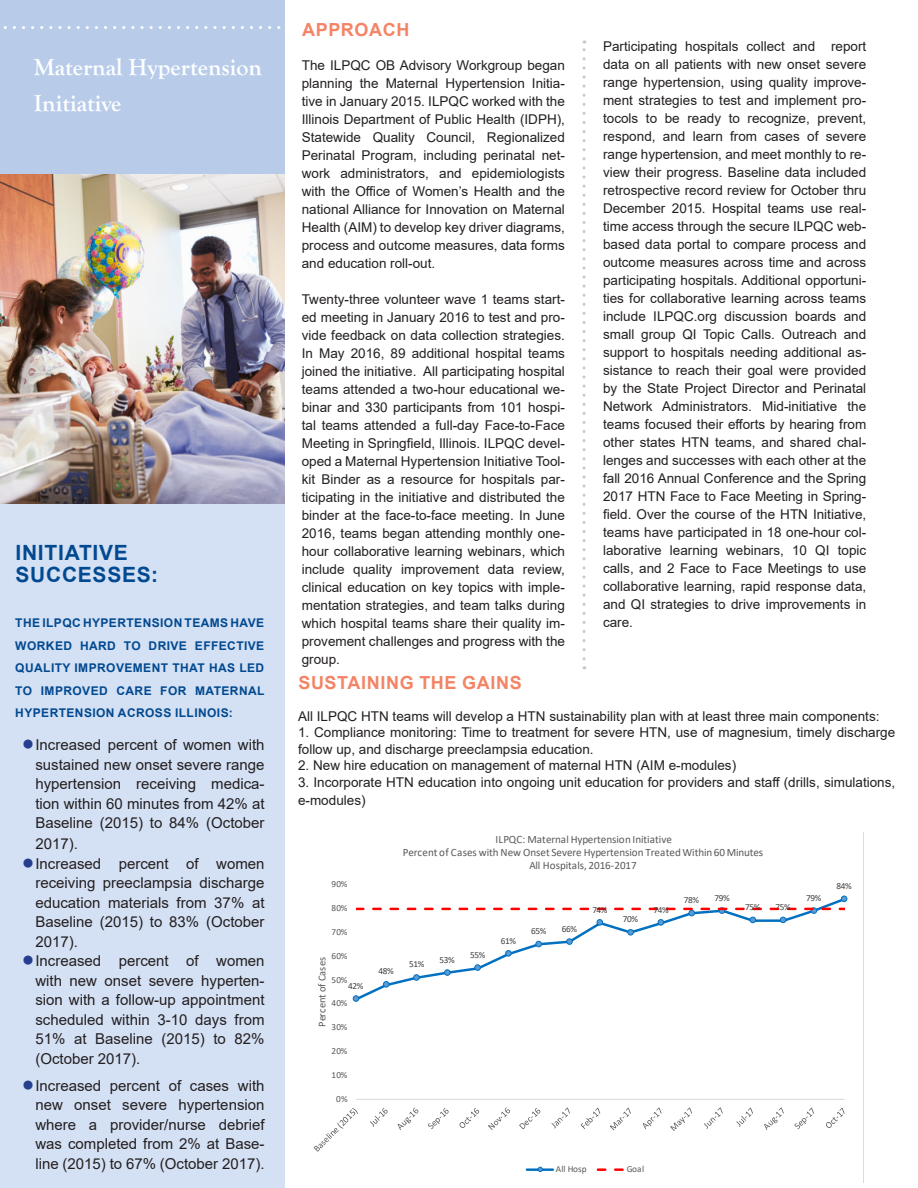
<style>
.page{position:relative;width:918px;height:1188px;background:#fff}
.page>*{position:absolute;margin:0;border:0;box-sizing:border-box;transform-origin:0 0}
.t1{font:700 24px/36px "Goudy Old Style T";color:#fff}
.t2{font:700 21px "Arial";letter-spacing:.035em;color:#014990}
.t3{font:700 18px "Arial";letter-spacing:.035em;color:#f48465}
.t4{font:15px/19.5px "Arial";color:#231f20;text-align:justify}
.t5{font:13.5px/18px "Arial";color:#231f20;text-align:justify}
.t6{font:700 12px/22.5px "Arial";letter-spacing:.035em;color:#014990;text-align:justify}
.t7{font:11.1px/13px "Calibri";letter-spacing:-.005em;color:#595959;text-align:center}
.t8{font:10.5px "Calibri";letter-spacing:-.005em;color:#595959}
.t9{font:9.3px "Calibri";letter-spacing:-.04em;color:#404040}
.t10{font:9.3px "Calibri";letter-spacing:.025em;color:#595959}
.s1{font-weight:700;font-size:21px;color:#253f8e}
</style>
<div class="page">
<div style="left:0;top:174px;width:284px;height:1014px;background:#d4e0f3"></div>
<div style="left:0;top:0;width:284px;height:174px;background:#b8ccea"></div>
<img style="left:0;top:174px;width:284px;height:330px">
<svg style="left:3px;top:26px;width:282px;height:3px"></svg>
<svg style="left:583px;top:40px;width:3px;height:619px"></svg>
<svg style="left:313px;top:833px;width:551px;height:349px"></svg>
<p class="t1" style="left:34px;top:50px;width:230px">Maternal Hypertension<br>Initiative</p>
<p class="t2" style="left:15px;top:537px;width:114px">INITIATIVE</p>
<p class="t2" style="left:15px;top:560px;width:144px">SUCCESSES:</p>
<p class="t6" style="left:15px;top:612px;width:251px">THE ILPQC HYPERTENSION TEAMS HAVE WORKED HARD TO DRIVE EFFECTIVE QUALITY IMPROVEMENT THAT HAS LED TO IMPROVED CARE FOR MATERNAL HYPERTENSION ACROSS ILLINOIS:</p>
<p class="t4" style="left:35px;top:735px;width:231px;text-indent:-14px"><span class="s1">●</span>Increased percent of women with sustained new onset severe range hypertension receiving medica&shy;tion within 60 minutes from 42% at Baseline (2015) to 84% (October</p>
<p class="t4" style="left:35px;top:834px;width:44px">2017).</p>
<p class="t4" style="left:35px;top:853px;width:231px;text-indent:-14px"><span class="s1">●</span>Increased percent of women receiving preeclampsia discharge education materials from 37% at Baseline (2015) to 83% (October 2017).</p>
<p class="t4" style="left:35px;top:951px;width:231px;text-indent:-14px"><span class="s1">●</span>Increased percent of women with new onset severe hyperten&shy;sion with a follow-up appointment scheduled within 3-10 days from 51% at Baseline (2015) to 82% (October 2017).</p>
<p class="t4" style="left:35px;top:1075px;width:231px;text-indent:-14px"><span class="s1">●</span>Increased percent of cases with new onset severe hypertension where a provider/nurse debrief was completed from 2% at Base&shy;line (2015) to 67% (October 2017).</p>
<p class="t3" style="left:302px;top:17px;width:109px">APPROACH</p>
<p class="t5" style="left:302px;top:57px;width:265px">The ILPQC OB Advisory Workgroup began planning the Maternal Hypertension Initia&shy;tive in January 2015. ILPQC worked with the Illinois Department of Public Health (IDPH), Statewide Quality Council, Regionalized Perinatal Program, including perinatal net&shy;work administrators, and epidemiologists with the Office of Women’s Health and the national Alliance for Innovation on Maternal Health (AIM) to develop key driver diagrams, process and outcome measures, data forms and education roll-out.</p>
<p class="t5" style="left:302px;top:291px;width:265px">Twenty-three volunteer wave 1 teams start&shy;ed meeting in January 2016 to test and pro&shy;vide feedback on data collection strategies.<br>In May 2016, 89 additional hospital teams joined the initiative. All participating hospital teams attended a two-hour educational we&shy;binar and 330 participants from 101 hospi&shy;tal teams attended a full-day Face-to-Face Meeting in Springfield, Illinois. ILPQC devel&shy;oped a Maternal Hypertension Initiative Tool&shy;kit Binder as a resource for hospitals par&shy;ticipating in the initiative and distributed the binder at the face-to-face meeting. In June 2016, teams began attending monthly one&shy;hour collaborative learning webinars, which include quality improvement data review, clinical education on key topics with imple&shy;mentation strategies, and team talks during which hospital teams share their quality im&shy;provement challenges and progress with the group.</p>
<p class="t5" style="left:603px;top:37px;width:265px">Participating hospitals collect and report data on all patients with new onset severe range hypertension, using quality improve&shy;ment strategies to test and implement pro&shy;tocols to be ready to recognize, prevent, respond, and learn from cases of severe range hypertension, and meet monthly to re&shy;view their progress. Baseline data included retrospective record review for October thru December 2015. Hospital teams use real&shy;time access through the secure ILPQC web&shy;based data portal to compare process and outcome measures across time and across participating hospitals. Additional opportuni&shy;ties for collaborative learning across teams include ILPQC.org discussion boards and small group QI Topic Calls. Outreach and support to hospitals needing additional as&shy;sistance to reach their goal were provided by the State Project Director and Perinatal Network Administrators. Mid-initiative the teams focused their efforts by hearing from other states HTN teams, and shared chal&shy;lenges and successes with each other at the fall 2016 Annual Conference and the Spring 2017 HTN Face to Face Meeting in Spring&shy;field. Over the course of the HTN Initiative, teams have participated in 18 one-hour col&shy;laborative learning webinars, 10 QI topic calls, and 2 Face to Face Meetings to use collaborative learning, rapid response data, and QI strategies to drive improvements in care.</p>
<p class="t3" style="left:298px;top:670px;width:225px">SUSTAINING THE GAINS</p>
<p class="t5" style="left:298px;top:707px;width:583px">All ILPQC HTN teams will develop a HTN sustainability plan with at least three main components:</p>
<p class="t5" style="left:298px;top:724px;width:599px;line-height:16.5px">1. Compliance monitoring: Time to treatment for severe HTN, use of magnesium, timely discharge follow up, and discharge preeclampsia education.</p>
<p class="t5" style="left:298px;top:756px;width:440px">2. New hire education on management of maternal HTN (AIM e-modules)</p>
<p class="t5" style="left:298px;top:773px;width:599px">3. Incorporate HTN education into ongoing unit education for providers and staff (drills, simulations, e-modules)</p>
<p class="t10" style="left:331px;top:878px;width:17px">90%</p>
<p class="t10" style="left:331px;top:902px;width:17px">80%</p>
<p class="t10" style="left:331px;top:925px;width:17px">70%</p>
<p class="t10" style="left:331px;top:949px;width:17px">60%</p>
<p class="t8" style="left:315px;top:1027px;width:71px;rotate:-90deg">Percent of Cases</p>
<p class="t10" style="left:331px;top:973px;width:17px">50%</p>
<p class="t9" style="left:348px;top:979px;width:17px">42%</p>
<p class="t10" style="left:331px;top:997px;width:17px">40%</p>
<p class="t10" style="left:331px;top:1021px;width:17px">30%</p>
<p class="t10" style="left:331px;top:1045px;width:17px">20%</p>
<p class="t10" style="left:331px;top:1068px;width:17px">10%</p>
<p class="t10" style="left:336px;top:1092px;width:13px">0%</p>
<p class="t9" style="left:379px;top:965px;width:17px">48%</p>
<p class="t7" style="left:403px;top:832px;width:362px">ILPQC: Maternal Hypertension Initiative<br>Percent of Cases with New Onset Severe Hypertension Treated Within 60 Minutes<br>All Hospitals, 2016-2017</p>
<p class="t9" style="left:409px;top:958px;width:17px">51%</p>
<p class="t9" style="left:440px;top:953px;width:17px">53%</p>
<p class="t9" style="left:470px;top:948px;width:17px">55%</p>
<p class="t9" style="left:501px;top:934px;width:17px">61%</p>
<p class="t9" style="left:531px;top:924px;width:17px">65%</p>
<p class="t9" style="left:562px;top:922px;width:17px">66%</p>
<p class="t9" style="left:592px;top:903px;width:17px">74%</p>
<p class="t9" style="left:623px;top:913px;width:17px">70%</p>
<p class="t9" style="left:653px;top:903px;width:17px">74%</p>
<p class="t9" style="left:684px;top:893px;width:17px">78%</p>
<p class="t9" style="left:714px;top:891px;width:17px">79%</p>
<p class="t9" style="left:745px;top:901px;width:17px">75%</p>
<p class="t9" style="left:776px;top:901px;width:17px">75%</p>
<p class="t9" style="left:806px;top:891px;width:17px">79%</p>
<p class="t9" style="left:837px;top:879px;width:17px">84%</p>
<p class="t10" style="left:556px;top:1163px;width:32px">All Hosp</p>
<p class="t10" style="left:627px;top:1163px;width:19px">Goal</p>
</div>
